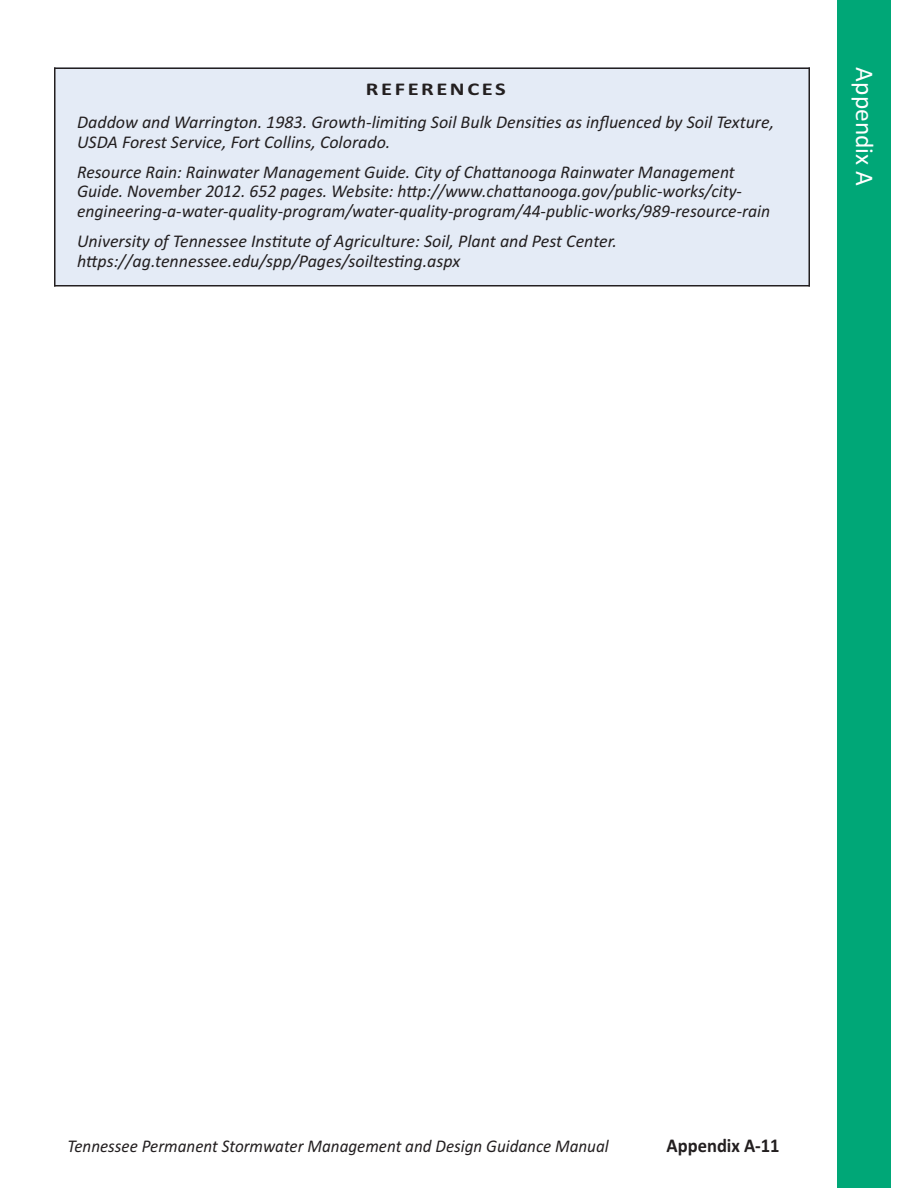
<style>
.page{position:relative;width:918px;height:1188px;background:#fff}
.page>*{position:absolute;margin:0;border:0;box-sizing:border-box;transform-origin:0 0}
.t1{font:25.5px "Calibri";color:#fff}
.t2{font:700 19.5px "Calibri";color:#231f20;scale:.95 1}
.t3{font:italic 18px/19.5px "Calibri";color:#231f20}
.t4{font:italic 18px "Calibri";color:#231f20;scale:.95 1}
.t5{font:700 18px "Calibri";letter-spacing:.115em;color:#231f20;scale:1.25 1}
</style>
<div class="page">
<div style="left:837px;top:0;width:54px;height:1188px;background:#00a777"></div>
<div style="left:54px;top:68px;width:756px;height:218px;background:#e4ebf6"></div>
<hr style="left:54px;top:68px;width:2px;height:218px;background:#231f20">
<hr style="left:808px;top:68px;width:2px;height:218px;background:#231f20">
<hr style="left:54px;top:68px;width:756px;height:1px;background:#231f20">
<hr style="left:54px;top:285px;width:756px;height:1px;background:#231f20">
<p class="t5" style="left:366px;top:78px;width:113px">REFERENCES</p>
<p class="t3" style="left:77px;top:112px;width:699px">Daddow and Warrington. 1983. Growth-limiting Soil Bulk Densities as influenced by Soil Texture,<br>USDA Forest Service, Fort Collins, Colorado.</p>
<p class="t3" style="left:77px;top:162px;width:695px">Resource Rain: Rainwater Management Guide. City of Chattanooga Rainwater Management<br>Guide. November 2012. 652 pages. Website: http://www.chattanooga.gov/public-works/city&shy;engineering-a-water-quality-program/water-quality-program/44-public-works/989-resource-rain</p>
<p class="t3" style="left:77px;top:231px;width:541px">University of Tennessee Institute of Agriculture: Soil, Plant and Pest Center. https://ag.tennessee.edu/spp/Pages/soiltesting.aspx</p>
<h1 class="t1" style="left:880px;top:67px;width:120px;rotate:90deg">Appendix A</h1>
<p class="t4" style="left:68px;top:1136px;width:571px">Tennessee Permanent Stormwater Management and Design Guidance Manual</p>
<p class="t2" style="left:667px;top:1134px;width:120px">Appendix A-11</p>
</div>
